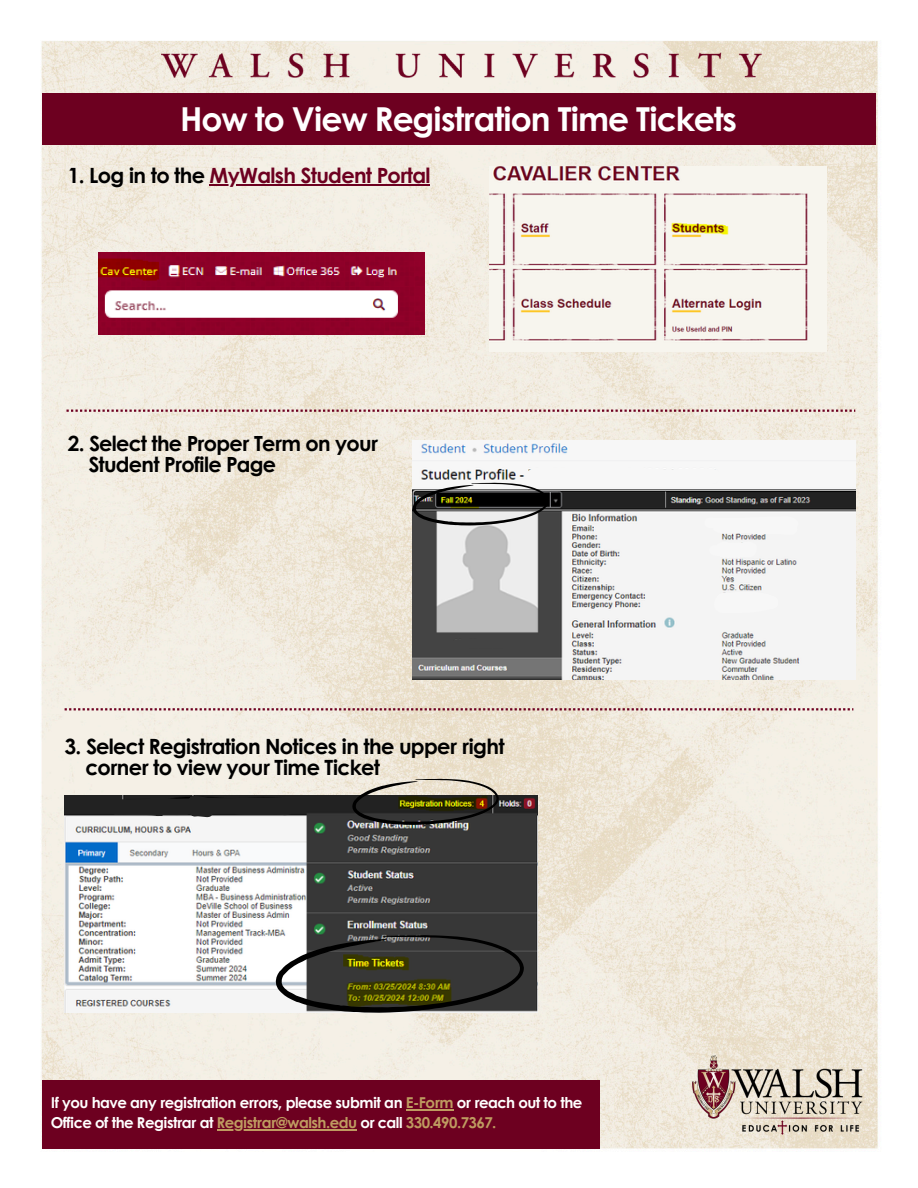
<style>
.page{position:relative;width:918px;height:1188px;background:#fff}
.page>*{position:absolute;margin:0;border:0;box-sizing:border-box;transform-origin:0 0}
.t1{font:700 33px "Century Gothic";letter-spacing:-.035em;color:#fff}
.t2{font:700 21px/21.3px "Century Gothic";letter-spacing:-.035em;color:#000}
.t3{font:700 21px "Century Gothic";letter-spacing:-.035em;color:#6d0020}
.t4{font:700 20.85px/21.3px "Century Gothic";letter-spacing:-.035em;color:#000}
.t5{font:700 15px/20.2px "Century Gothic";letter-spacing:-.035em;color:#fff}
.s1{color:#000}
.s2{color:#be9b60}
</style>
<div class="page">
<img style="left:41px;top:40px;width:837px;height:1109px">
<svg style="left:67px;top:410px;width:788px;height:2px;background:#b58088"></svg>
<svg style="left:65px;top:708px;width:788px;height:2px;background:#b58087"></svg>
<img style="left:690px;top:1053px;width:174px;height:84px">
<img style="left:161px;top:48px;width:606px;height:34px">
<div style="left:42px;top:93px;width:834px;height:52px;background:#6d0020"></div>
<img style="left:98px;top:253px;width:326px;height:82px">
<img style="left:490px;top:167px;width:336px;height:185px">
<img style="left:412px;top:440px;width:444px;height:240px">
<svg style="left:451px;top:637px;width:82px;height:13px"></svg>
<svg style="left:714px;top:592px;width:64px;height:21px"></svg>
<svg style="left:709px;top:542px;width:48px;height:16px"></svg>
<svg style="left:412px;top:466px;width:387px;height:69px"></svg>
<img style="left:65px;top:796px;width:472px;height:217px">
<svg style="left:106px;top:796px;width:190px;height:21px;background:#2e2e2e"></svg>
<img style="left:352px;top:779px;width:147px;height:46px">
<svg style="left:275px;top:935px;width:249px;height:78px;background:#4f4f40"></svg>
<div style="left:43px;top:1080px;width:557px;height:69px;background:#6d0020"></div>
<hr style="left:210px;top:184px;width:220px;height:1px;background:#6d0020">
<hr style="left:406px;top:1109px;width:47px;height:1px;background:#be9b60">
<hr style="left:217px;top:1129px;width:140px;height:1px;background:#be9b60">
<p class="t1" style="left:180px;top:94px;width:559px">How to View Registration Time Tickets</p>
<p class="t3" style="left:68px;top:160px;width:364px"><span class="s1">1. Log in to the</span> MyWalsh Student Portal</p>
<h1 class="t4" style="left:88px;top:431px;width:291px;text-indent:-21px">2. Select the Proper Term on your<br>Student Profile Page</h1>
<p class="t2" style="left:85px;top:735px;width:421px;text-indent:-21px">3. Select Registration Notices in the upper right corner to view your Time Ticket</p>
<p class="t5" style="left:51px;top:1092px;width:533px">If you have any registration errors, please submit an <span class="s2">E-Form</span> or reach out to the<br>Office of the Registrar at <span class="s2">Registrar@walsh.edu</span> or call <span class="s2">330.490.7367.</span></p>
</div>
